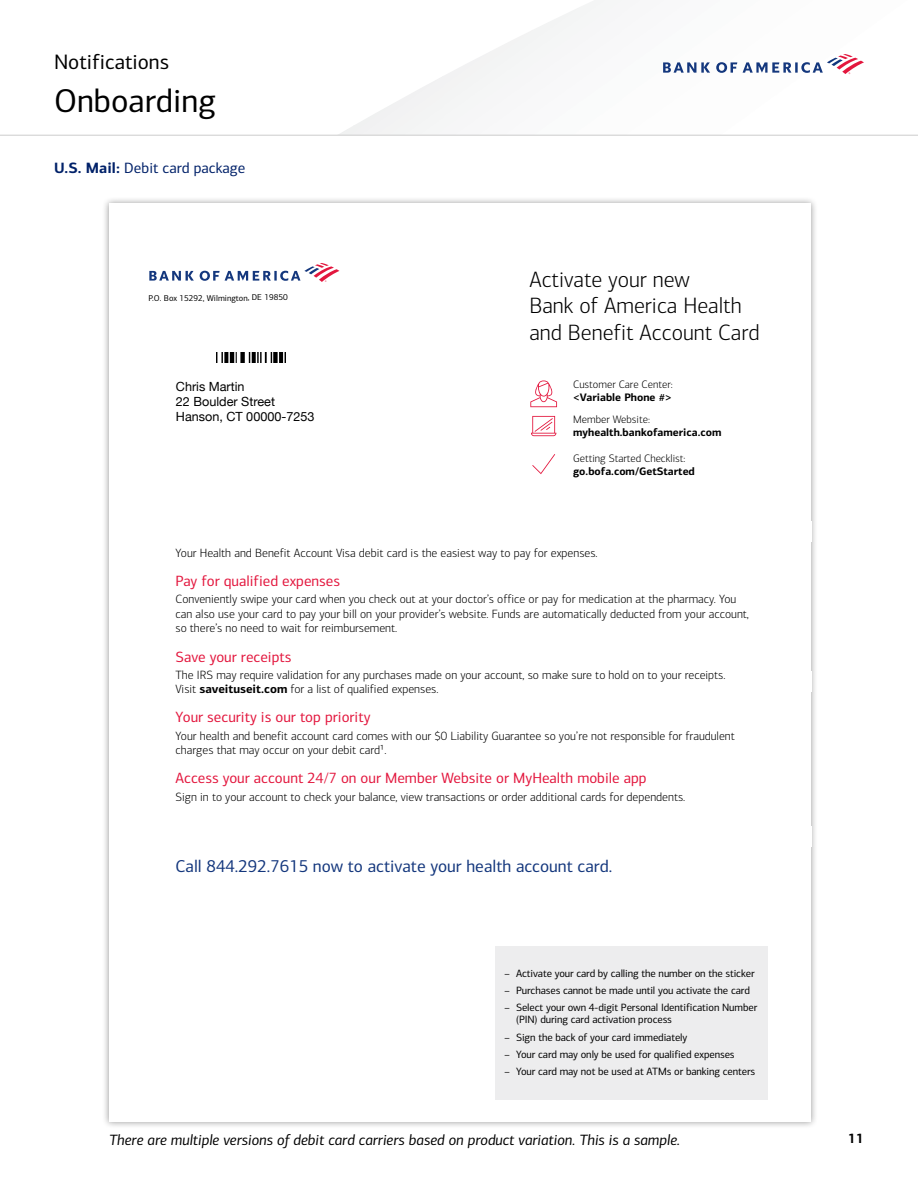
<style>
.page{position:relative;width:918px;height:1188px;background:#fff}
.page>*{position:absolute;margin:0;border:0;box-sizing:border-box;transform-origin:0 0}
.t1{font:33px "Connections";color:#000}
.t2{font:300 22.35px/26.8px "Connections";color:#000}
.Header_Eyebrow{font:21px "Connections";color:#000}
.t3{font:17.25px "Connections";color:#14377d}
.t4{font:15px "Connections";color:#e3173e}
.Body_Conn__10_14{font:italic 15px "Connections";color:#000}
.Item_title_for_TOC{font:15px "Connections";color:#012169}
.t5{font:700 13.5px "Connections";color:#000}
.t6{font:12.6px/15px "Helvetica Neue";color:#000}
.t7{font:300 12px/14.4px "Connections";color:#000}
.t8{font:300 10.95px/13px "Connections";color:#000}
.t9{font:700 10.95px/13px "Connections";color:#000}
.t10{font:10.65px/12px "Connections";letter-spacing:-.01em;color:#000}
.t11{font:8.55px "Connections";color:#000}
.s1{font-weight:700}
.s2{font-weight:300}
</style>
<div class="page">
<svg style="left:663px;top:54px;width:201px;height:20px"></svg>
<hr style="left:0;top:135px;width:918px;height:1px;background:#ccc">
<div style="left:102px;top:197px;width:716px;height:932px;background:#000;opacity:.4"></div>
<div style="left:109px;top:204px;width:702px;height:918px;background:#fff"></div>
<div style="left:495px;top:946px;width:273px;height:154px;background:#ededee"></div>
<img style="left:217px;top:352px;width:69px;height:11px">
<svg style="left:149px;top:263px;width:190px;height:19px"></svg>
<svg style="left:530px;top:380px;width:27px;height:27px"></svg>
<svg style="left:531px;top:416px;width:25px;height:20px"></svg>
<svg style="left:532px;top:454px;width:23px;height:20px"></svg>
<h2 class="Header_Eyebrow" style="left:54px;top:49px;width:117px">Notifications</h2>
<h2 class="t1" style="left:54px;top:82px;width:164px">Onboarding</h2>
<p class="Item_title_for_TOC" style="left:54px;top:159px;width:193px"><span class="s1">U.S. Mail:</span> Debit card package</p>
<p class="t11" style="left:149px;top:293px;width:141px">P.O. Box 15292, Wilmington, DE 19850</p>
<p class="t6" style="left:176px;top:379px;width:140px">Chris Martin<br>22 Boulder Street<br>Hanson, CT 00000-7253</p>
<p class="t2" style="left:529px;top:266px;width:232px">Activate your new<br>Bank of America Health and Benefit Account Card</p>
<p class="t8" style="left:573px;top:378px;width:101px">Customer Care Center: <span class="s1">&lt;Variable Phone #&gt;</span></p>
<p class="t9" style="left:573px;top:412px;width:150px"><span class="s2">Member Website: </span>myhealth.bankofamerica.com</p>
<p class="t8" style="left:573px;top:452px;width:123px">Getting Started Checklist: <span class="s1">go.bofa.com/GetStarted</span></p>
<p class="t7" style="left:176px;top:546px;width:424px">Your Health and Benefit Account Visa debit card is the easiest way to pay for expenses.</p>
<p class="t4" style="left:176px;top:572px;width:166px">Pay for qualified expenses</p>
<p class="t7" style="left:176px;top:592px;width:575px">Conveniently swipe your card when you check out at your doctor’s office or pay for medication at the pharmacy. You can also use your card to pay your bill on your provider’s website. Funds are automatically deducted from your account, so there’s no need to wait for reimbursement.</p>
<p class="t4" style="left:176px;top:648px;width:117px">Save your receipts</p>
<p class="t7" style="left:176px;top:668px;width:552px">The IRS may require validation for any purchases made on your account, so make sure to hold on to your receipts.<br>Visit <span class="s1">saveituseit.com</span> for a list of qualified expenses.</p>
<p class="t4" style="left:176px;top:709px;width:197px">Your security is our top priority</p>
<p class="t7" style="left:176px;top:728px;width:561px">Your health and benefit account card comes with our $0 Liability Guarantee so you’re not responsible for fraudulent charges that may occur on your debit card¹.</p>
<p class="t4" style="left:176px;top:769px;width:473px">Access your account 24/7 on our Member Website or MyHealth mobile app</p>
<p class="t7" style="left:176px;top:789px;width:511px">Sign in to your account to check your balance, view transactions or order additional cards for dependents.</p>
<p class="t3" style="left:176px;top:856px;width:438px">Call 844.292.7615 now to activate your health account card.</p>
<p class="t10" style="left:505px;top:967px;width:252px">– Activate your card by calling the number on the sticker</p>
<p class="t10" style="left:505px;top:984px;width:247px">– Purchases cannot be made until you activate the card</p>
<p class="t10" style="left:516px;top:1002px;width:243px;text-indent:-11px">– Select your own 4-digit Personal Identification Number (PIN) during card activation process</p>
<p class="t10" style="left:505px;top:1031px;width:184px">– Sign the back of your card immediately</p>
<p class="t10" style="left:505px;top:1048px;width:232px">– Your card may only be used for qualified expenses</p>
<p class="t10" style="left:505px;top:1065px;width:252px">– Your card may not be used at ATMs or banking centers</p>
<p class="Body_Conn__10_14" style="left:109px;top:1131px;width:573px">There are multiple versions of debit card carriers based on product variation. This is a sample.</p>
<p class="t5" style="left:848px;top:1130px;width:17px">11</p>
</div>
